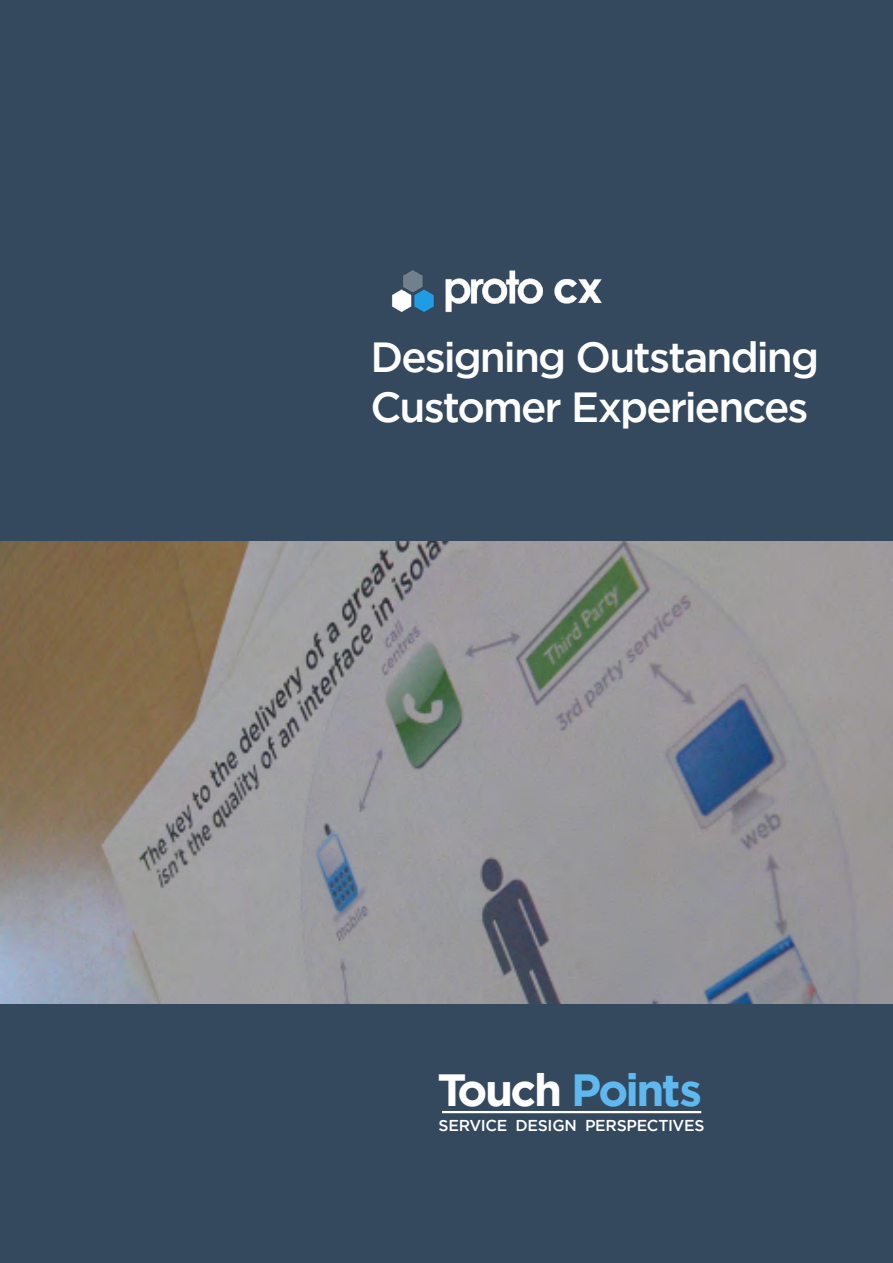
<style>
.page{position:relative;width:893px;height:1263px;background:#34495e}
.page>*{position:absolute;margin:0;border:0;box-sizing:border-box;transform-origin:0 0}
.t1{font:700 45px "Gotham";letter-spacing:-.06em;color:#5fb9ef}
.t2{font:500 42px/50.4px "Gotham";letter-spacing:-.045em;color:#fff}
.t3{font:500 15.75px "Gotham";letter-spacing:-.02em;color:#fff}
.s1{color:#fff}
</style>
<div class="page">
<img style="left:0;top:542px;width:893px;height:461px">
<hr style="left:442px;top:1111px;width:259px;height:2px;background:#fff">
<img style="left:392px;top:270px;width:210px;height:43px">
<p class="t2" style="left:371px;top:331px;width:450px">Designing Outstanding<br>Customer Experiences</p>
<p class="t1" style="left:437px;top:1063px;width:266px"><span class="s1">Touch</span> Points</p>
<p class="t3" style="left:439px;top:1116px;width:267px">SERVICE DESIGN PERSPECTIVES</p>
</div>
